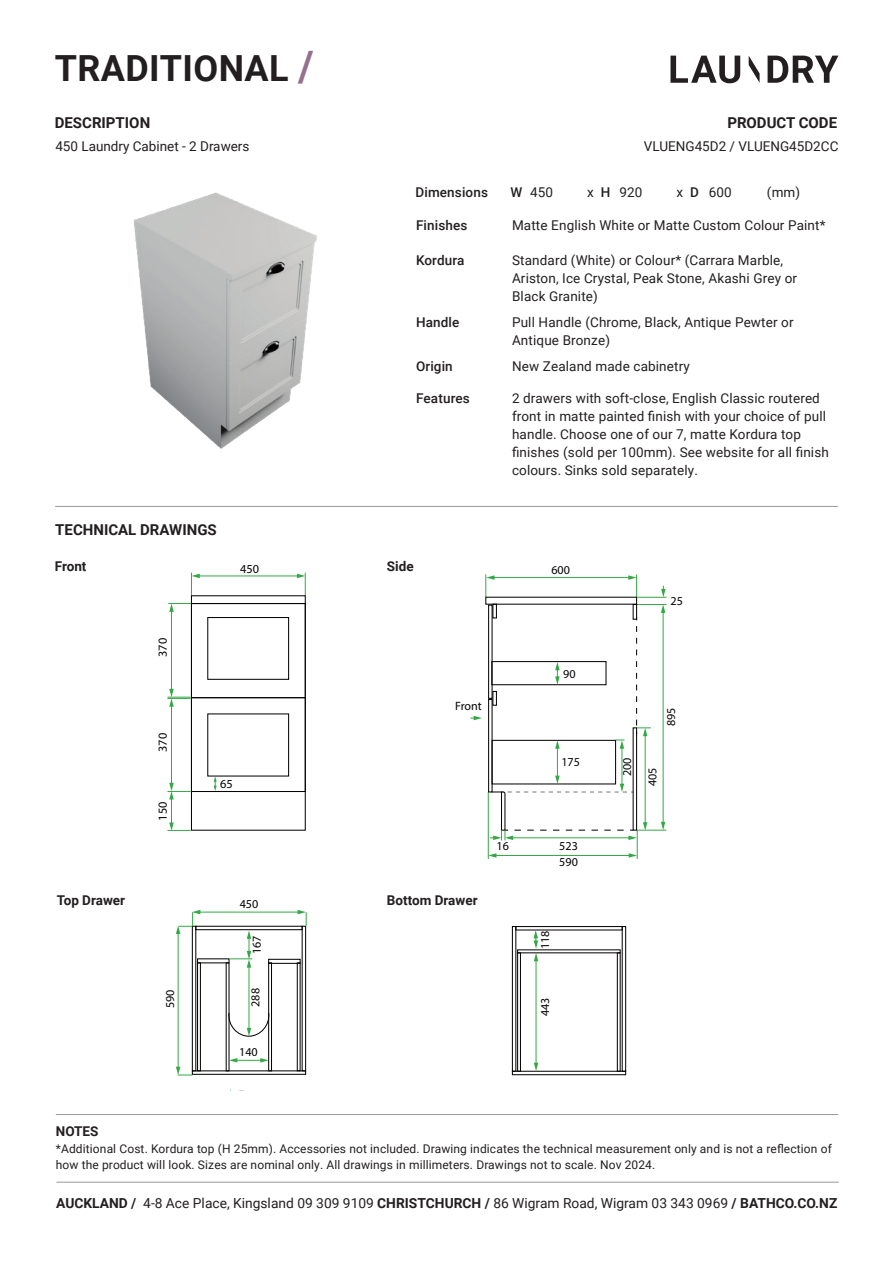
<style>
.page{position:relative;width:893px;height:1263px;background:#fff}
.page>*{position:absolute;margin:0;border:0;box-sizing:border-box;transform-origin:0 0}
.t1{font:700 36px "Roboto";letter-spacing:.01em;color:#231f20}
.t2{font:700 15px "Roboto";color:#231f20}
.t3{font:13.8px "Roboto";color:#231f20}
.t4{font:13.5px/18px "Roboto";letter-spacing:.01em;color:#231f20}
.t5{font:500 13.5px "Roboto";letter-spacing:.01em;color:#231f20}
.t6{font:700 13.5px "Roboto";color:#231f20}
.t7{font:12.3px "Myriad Pro";color:#060403}
.t8{font:12.15px "Myriad Pro";color:#060403}
.t9{font:12px/16.5px "Roboto";letter-spacing:.01em;color:#231f20}
.s1{font-size:42px;color:#95708e}
.s2{font-weight:500}
.s3{font-weight:700}
</style>
<div class="page">
<hr style="left:55px;top:506px;width:783px;height:1px;background:#97999c">
<svg style="left:749px;top:56px;width:11px;height:27px"></svg>
<svg style="left:768px;top:56px;width:70px;height:27px"></svg>
<svg style="left:670px;top:56px;width:70px;height:27px"></svg>
<hr style="left:56px;top:1114px;width:782px;height:1px;background:#97999c">
<hr style="left:56px;top:1182px;width:783px;height:1px;background:#97999c">
<img style="left:134px;top:192px;width:183px;height:257px">
<div style="left:191px;top:697px;width:115px;height:95px;border:1px solid #060403"></div>
<div style="left:191px;top:603px;width:115px;height:95px;border:1px solid #060403"></div>
<div style="left:207px;top:617px;width:82px;height:63px;border:1px solid #060403"></div>
<div style="left:191px;top:603px;width:115px;height:228px;border:1px solid #060403"></div>
<hr style="left:198px;top:576px;width:100px;height:1px;background:#33a945">
<svg style="left:191px;top:573px;width:9px;height:22px"></svg>
<svg style="left:297px;top:573px;width:9px;height:22px"></svg>
<svg style="left:214px;top:776px;width:3px;height:15px"></svg>
<hr style="left:171px;top:610px;width:1px;height:80px;background:#33a945">
<svg style="left:168px;top:603px;width:23px;height:9px"></svg>
<hr style="left:171px;top:705px;width:1px;height:79px;background:#33a945">
<svg style="left:167px;top:689px;width:24px;height:18px"></svg>
<svg style="left:167px;top:783px;width:24px;height:48px"></svg>
<div style="left:191px;top:595px;width:115px;height:9px;border:1px solid #060403"></div>
<div style="left:192px;top:1070px;width:114px;height:5px;border:1px solid #060403"></div>
<div style="left:192px;top:926px;width:4px;height:145px;border:1px solid #060403"></div>
<div style="left:302px;top:926px;width:4px;height:145px;border:1px solid #060403"></div>
<div style="left:195px;top:926px;width:108px;height:4px;border:1px solid #060403"></div>
<div style="left:197px;top:962px;width:4px;height:109px;border:1px solid #060403"></div>
<div style="left:268px;top:962px;width:4px;height:109px;border:1px solid #060403"></div>
<div style="left:297px;top:962px;width:4px;height:109px;border:1px solid #060403"></div>
<div style="left:268px;top:959px;width:33px;height:5px;border:1px solid #060403"></div>
<svg style="left:229px;top:1058px;width:40px;height:4px"></svg>
<hr style="left:249px;top:966px;width:1px;height:63px;background:#33a945">
<svg style="left:230px;top:930px;width:22px;height:38px"></svg>
<svg style="left:228px;top:1012px;width:42px;height:25px"></svg>
<hr style="left:199px;top:912px;width:100px;height:1px;background:#33a945">
<svg style="left:298px;top:910px;width:9px;height:16px"></svg>
<hr style="left:178px;top:932px;width:1px;height:136px;background:#33a945">
<svg style="left:176px;top:1067px;width:16px;height:9px"></svg>
<svg style="left:176px;top:910px;width:24px;height:24px"></svg>
<hr style="left:493px;top:577px;width:137px;height:1px;background:#33a945">
<svg style="left:486px;top:574px;width:9px;height:23px"></svg>
<svg style="left:628px;top:574px;width:9px;height:23px"></svg>
<hr style="left:635px;top:604px;width:31px;height:1px;background:#33a945">
<hr style="left:663px;top:611px;width:1px;height:212px;background:#33a945">
<svg style="left:661px;top:605px;width:4px;height:8px"></svg>
<svg style="left:470px;top:716px;width:12px;height:4px"></svg>
<div style="left:488px;top:605px;width:5px;height:94px;border:1px solid #060403"></div>
<div style="left:492px;top:740px;width:124px;height:44px;border:1px solid #060403"></div>
<div style="left:633px;top:727px;width:4px;height:104px;border:1px solid #060403"></div>
<hr style="left:645px;top:735px;width:1px;height:89px;background:#33a945">
<div style="left:633px;top:604px;width:4px;height:16px;border:1px solid #060403"></div>
<svg style="left:636px;top:626px;width:15px;height:110px"></svg>
<hr style="left:557px;top:747px;width:1px;height:30px;background:#33a945">
<svg style="left:555px;top:740px;width:5px;height:9px"></svg>
<svg style="left:661px;top:586px;width:5px;height:11px"></svg>
<hr style="left:637px;top:597px;width:30px;height:1px;background:#33a945">
<hr style="left:622px;top:747px;width:1px;height:38px;background:#33a945">
<svg style="left:488px;top:776px;width:178px;height:83px"></svg>
<svg style="left:616px;top:740px;width:8px;height:9px"></svg>
<div style="left:491px;top:661px;width:115px;height:24px;border:1px solid #060403"></div>
<svg style="left:555px;top:662px;width:5px;height:23px"></svg>
<div style="left:488px;top:699px;width:5px;height:93px;border:1px solid #060403"></div>
<div style="left:492px;top:604px;width:5px;height:14px;border:1px solid #060403"></div>
<div style="left:492px;top:691px;width:5px;height:15px;border:1px solid #060403"></div>
<div style="left:512px;top:1071px;width:114px;height:4px;border:1px solid #060403"></div>
<div style="left:512px;top:926px;width:4px;height:146px;border:1px solid #060403"></div>
<div style="left:622px;top:926px;width:4px;height:146px;border:1px solid #060403"></div>
<div style="left:515px;top:926px;width:108px;height:4px;border:1px solid #060403"></div>
<div style="left:517px;top:952px;width:4px;height:120px;border:1px solid #060403"></div>
<div style="left:617px;top:952px;width:4px;height:120px;border:1px solid #060403"></div>
<hr style="left:536px;top:960px;width:1px;height:104px;background:#33a945">
<svg style="left:534px;top:1063px;width:4px;height:8px"></svg>
<svg style="left:534px;top:930px;width:4px;height:31px"></svg>
<h1 class="t1" style="left:55px;top:43px;width:261px">TRADITIONAL <span class="s1">/</span></h1>
<p class="t2" style="left:55px;top:112px;width:97px">DESCRIPTION</p>
<p class="t2" style="left:727px;top:112px;width:111px">PRODUCT CODE</p>
<p class="t4" style="left:55px;top:136px;width:196px">450 Laundry Cabinet - 2 Drawers</p>
<p class="t4" style="left:644px;top:136px;width:196px">VLUENG45D2 / VLUENG45D2CC</p>
<p class="t5" style="left:415px;top:183px;width:74px">Dimensions</p>
<p class="t4" style="left:511px;top:183px;width:44px"><span class="s2">W</span> 450</p>
<p class="t4" style="left:587px;top:183px;width:57px">x <span class="s2">H</span> 920</p>
<p class="t4" style="left:676px;top:183px;width:57px">x <span class="s2">D</span> 600</p>
<p class="t4" style="left:767px;top:183px;width:35px">(mm)</p>
<p class="t2" style="left:55px;top:519px;width:163px">TECHNICAL DRAWINGS</p>
<p class="t5" style="left:416px;top:216px;width:53px">Finishes</p>
<p class="t4" style="left:512px;top:216px;width:315px">Matte English White or Matte Custom Colour Paint*</p>
<p class="t5" style="left:416px;top:250px;width:50px">Kordura</p>
<p class="t4" style="left:512px;top:250px;width:287px">Standard (White) or Colour* (Carrara Marble,<br>Ariston, Ice Crystal, Peak Stone, Akashi Grey or<br>Black Granite)</p>
<p class="t5" style="left:416px;top:312px;width:45px">Handle</p>
<p class="t4" style="left:512px;top:312px;width:283px">Pull Handle (Chrome, Black, Antique Pewter or<br>Antique Bronze)</p>
<p class="t5" style="left:416px;top:357px;width:38px">Origin</p>
<p class="t4" style="left:512px;top:356px;width:179px">New Zealand made cabinetry</p>
<p class="t5" style="left:416px;top:388px;width:55px">Features</p>
<p class="t4" style="left:512px;top:388px;width:318px">2 drawers with soft-close, English Classic routered front in matte painted finish with your choice of pull handle. Choose one of our 7, matte Kordura top finishes (sold per 100mm). See website for all finish colours. Sinks sold separately.</p>
<p class="t7" style="left:560px;top:338px;width:20px">450</p>
<p class="t8" style="left:782px;top:442px;width:14px">90</p>
<p class="t6" style="left:55px;top:557px;width:33px">Front</p>
<p class="t6" style="left:387px;top:557px;width:28px">Side</p>
<p class="t7" style="left:240px;top:561px;width:20px">450</p>
<p class="t8" style="left:551px;top:563px;width:20px">600</p>
<p class="t6" style="left:57px;top:890px;width:70px">Top Drawer</p>
<p class="t7" style="left:155px;top:657px;width:20px;rotate:-90deg">370</p>
<p class="t7" style="left:155px;top:752px;width:20px;rotate:-90deg">370</p>
<p class="t7" style="left:155px;top:821px;width:20px;rotate:-90deg">150</p>
<p class="t8" style="left:163px;top:1008px;width:20px;rotate:-90deg">590</p>
<p class="t7" style="left:220px;top:776px;width:14px">65</p>
<p class="t8" style="left:240px;top:896px;width:20px">450</p>
<p class="t8" style="left:249px;top:954px;width:20px;rotate:-90deg">167</p>
<p class="t8" style="left:248px;top:1007px;width:20px;rotate:-90deg">288</p>
<p class="t8" style="left:239px;top:1044px;width:20px">140</p>
<p class="t8" style="left:455px;top:698px;width:28px">Front</p>
<p class="t8" style="left:563px;top:666px;width:14px">90</p>
<p class="t8" style="left:560px;top:673px;width:20px">450</p>
<p class="t8" style="left:561px;top:755px;width:20px">175</p>
<p class="t6" style="left:387px;top:890px;width:92px">Bottom Drawer</p>
<p class="t8" style="left:497px;top:839px;width:14px">16</p>
<p class="t8" style="left:559px;top:839px;width:20px">523</p>
<p class="t8" style="left:559px;top:854px;width:20px">590</p>
<p class="t8" style="left:538px;top:949px;width:20px;rotate:-90deg">118</p>
<p class="t8" style="left:538px;top:1016px;width:20px;rotate:-90deg">443</p>
<p class="t8" style="left:671px;top:593px;width:14px">25</p>
<p class="t8" style="left:620px;top:776px;width:20px;rotate:-90deg">200</p>
<p class="t8" style="left:663px;top:726px;width:20px;rotate:-90deg">895</p>
<p class="t8" style="left:645px;top:786px;width:20px;rotate:-90deg">405</p>
<p class="t6" style="left:56px;top:1122px;width:44px">NOTES</p>
<p class="t9" style="left:56px;top:1140px;width:777px">*Additional Cost. Kordura top (H 25mm). Accessories not included. Drawing indicates the technical measurement only and is not a reflection of how the product will look. Sizes are nominal only. All drawings in millimeters. Drawings not to scale. Nov 2024.</p>
<p class="t8" style="left:217px;top:1173px;width:20px;rotate:-90deg">118</p>
<p class="t3" style="left:56px;top:1193px;width:783px"><span class="s3">AUCKLAND /</span> 4-8 Ace Place, Kingsland 09 309 9109 <span class="s3">CHRISTCHURCH /</span> 86 Wigram Road, Wigram 03 343 0969 <span class="s3">/ BATHCO.CO.NZ</span></p>
</div>
